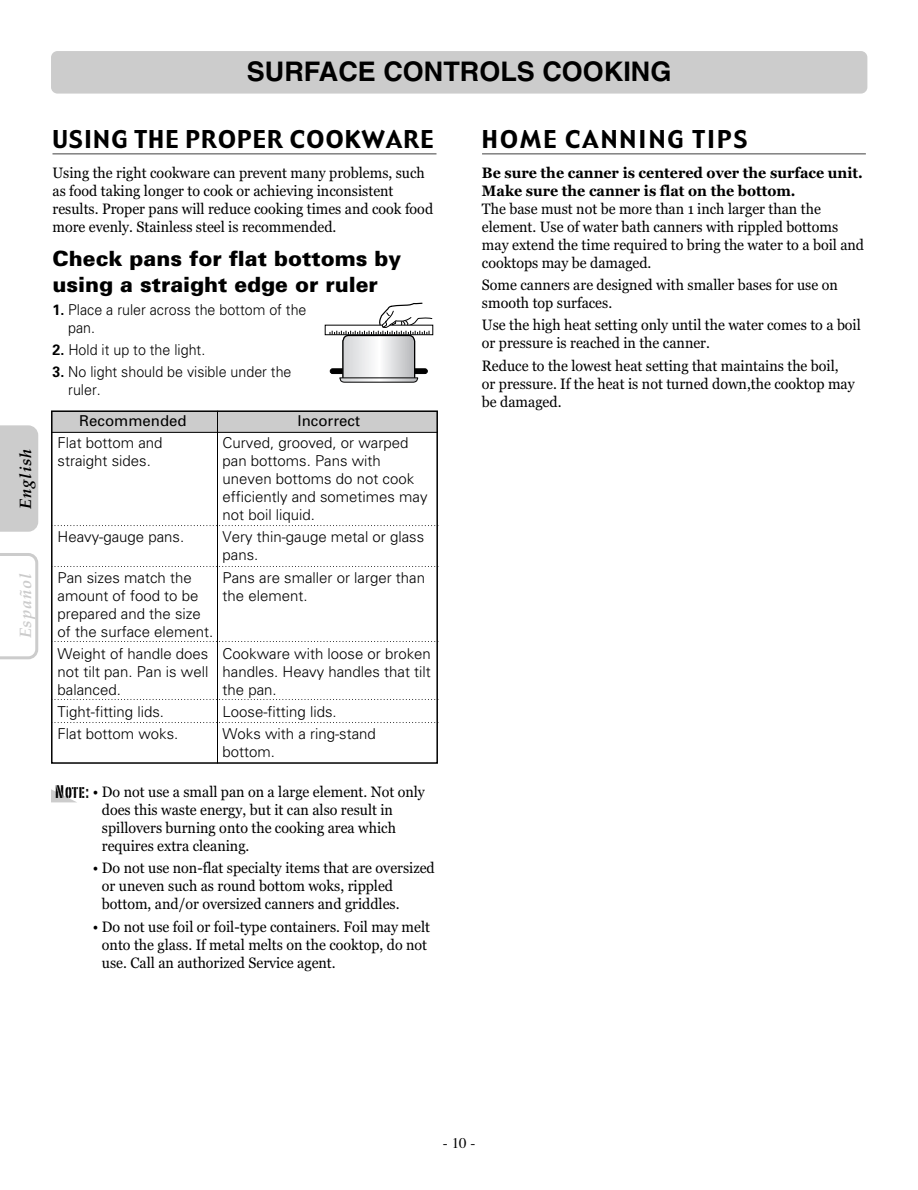
<style>
.page{position:relative;width:918px;height:1190px;background:#fff}
.page>*{position:absolute;margin:0;border:0;box-sizing:border-box;transform-origin:0 0}
.t1{font:700 27px "Helvetica";color:#000}
.t2{font:24px "Gadget";letter-spacing:.05em;color:#000}
.t3{font:24px "Gadget";letter-spacing:.09em;color:#000}
.t4{font:900 21px/25.2px "Univers";color:#000}
.t5{font:18px "Portago ITCTT";color:#000}
.t6{font:italic 700 16.5px "Palatino";letter-spacing:.05em;color:#000}
.t7{font:italic 700 16.5px "Palatino";letter-spacing:.05em;color:#ccc}
.t8{font:15px/18px "Georgia";color:#000;scale:.95 1}
.t9{font:300 15px/18px "Univers";color:#000}
.t10{font:300 15px/18px "Univers";color:#000;scale:.95 1}
.t11{font:700 15px/18px "Georgia";color:#000;scale:.95 1}
.t12{font:15px "Univers";color:#000}
.t13{font:15px "Times";color:#000}
.s1{font-weight:700}
</style>
<div class="page">
<div style="left:0;top:425px;width:38px;height:106px;background:#ccc"></div>
<svg style="left:0;top:553px;width:38px;height:106px"></svg>
<div style="left:53px;top:53px;width:813px;height:39px;background:#ccc;border-radius:5px"></div>
<div style="left:51px;top:51px;width:816px;height:43px;border:4px solid #ccc;border-radius:5px"></div>
<hr style="left:482px;top:153px;width:384px;height:1px;background:#808080">
<hr style="left:52px;top:153px;width:384px;height:1px;background:#808080">
<div style="left:325px;top:325px;width:108px;height:10px;background:#fff;border:1px solid #000"></div>
<svg style="left:329px;top:302px;width:104px;height:81px"></svg>
<svg style="left:51px;top:789px;width:25px;height:13px"></svg>
<div style="left:51px;top:411px;width:387px;height:21px;background:#ccc"></div>
<div style="left:51px;top:410px;width:387px;height:353px;border:2px solid #000"></div>
<hr style="left:51px;top:432px;width:387px;height:1px;background:#000">
<svg style="left:52px;top:566px;width:386px;height:1px"></svg>
<svg style="left:52px;top:641px;width:386px;height:1px"></svg>
<svg style="left:52px;top:699px;width:386px;height:1px"></svg>
<svg style="left:52px;top:722px;width:386px;height:1px"></svg>
<svg style="left:52px;top:525px;width:386px;height:1px"></svg>
<hr style="left:217px;top:411px;width:1px;height:352px;background:#000">
<h1 class="t1" style="left:247px;top:61px;width:426px">SURFACE CONTROLS COOKING</h1>
<p class="t6" style="left:19px;top:508px;width:61px;rotate:-90deg">English</p>
<p class="t7" style="left:19px;top:638px;width:66px;rotate:-90deg">Español</p>
<h2 class="t2" style="left:53px;top:130px;width:382px">USING THE PROPER COOKWARE</h2>
<p class="t8" style="left:53px;top:165px;width:402px">Using the right cookware can prevent many problems, such as food taking longer to cook or achieving inconsistent results. Proper pans will reduce cooking times and cook food more evenly. Stainless steel is recommended.</p>
<h3 class="t4" style="left:53px;top:248px;width:350px">Check pans for flat bottoms by using a straight edge or ruler</h3>
<p class="t10" style="left:68px;top:302px;width:252px;text-indent:-16px"><span class="s1">1.</span> Place a ruler across the bottom of the pan.</p>
<p class="t10" style="left:53px;top:342px;width:162px"><span class="s1">2.</span> Hold it up to the light.</p>
<p class="t10" style="left:68px;top:364px;width:237px;text-indent:-16px"><span class="s1">3.</span> No light should be visible under the ruler.</p>
<p class="t12" style="left:79px;top:415px;width:109px">Recommended</p>
<p class="t12" style="left:298px;top:415px;width:64px">Incorrect</p>
<p class="t9" style="left:58px;top:435px;width:107px">Flat bottom and straight sides.</p>
<p class="t9" style="left:223px;top:435px;width:206px">Curved, grooved, or warped pan bottoms. Pans with uneven bottoms do not cook efficiently and sometimes may not boil liquid.</p>
<p class="t9" style="left:223px;top:529px;width:203px">Very thin-gauge metal or glass pans.</p>
<p class="t9" style="left:223px;top:569px;width:204px">Pans are smaller or larger than the element.</p>
<p class="t9" style="left:58px;top:529px;width:128px">Heavy-gauge pans.</p>
<p class="t9" style="left:58px;top:569px;width:157px">Pan sizes match the amount of food to be prepared and the size of the surface element.</p>
<p class="t9" style="left:58px;top:646px;width:152px;text-align:justify">Weight of handle does not tilt pan. Pan is well balanced.</p>
<p class="t9" style="left:58px;top:702px;width:122px;line-height:22.2px">Tight-fitting lids.<br>Flat bottom woks.</p>
<p class="t9" style="left:223px;top:646px;width:210px;text-align:justify">Cookware with loose or broken handles. Heavy handles that tilt the pan.</p>
<p class="t9" style="left:223px;top:702px;width:155px;line-height:22.2px">Loose-fitting lids.<br>Woks with a ring-stand</p>
<p class="t9" style="left:223px;top:744px;width:54px">bottom.</p>
<p class="t5" style="left:55px;top:781px;width:35px">Note:</p>
<p class="t8" style="left:102px;top:784px;width:342px;text-indent:-9px">• Do not use a small pan on a large element. Not only does this waste energy, but it can also result in spillovers burning onto the cooking area which requires extra cleaning.</p>
<p class="t8" style="left:102px;top:860px;width:352px;text-indent:-9px">• Do not use non-flat specialty items that are oversized or uneven such as round bottom woks, rippled bottom, and/or oversized canners and griddles.</p>
<p class="t8" style="left:102px;top:918px;width:347px;text-indent:-9px">• Do not use foil or foil-type containers. Foil may melt onto the glass. If metal melts on the cooktop, do not use. Call an authorized Service agent.</p>
<h2 class="t3" style="left:482px;top:130px;width:267px">HOME CANNING TIPS</h2>
<p class="t11" style="left:482px;top:165px;width:402px">Be sure the canner is centered over the surface unit.<br>Make sure the canner is flat on the bottom.</p>
<p class="t8" style="left:482px;top:201px;width:404px">The base must not be more than 1 inch larger than the element. Use of water bath canners with rippled bottoms may extend the time required to bring the water to a boil and cooktops may be damaged.</p>
<p class="t8" style="left:482px;top:277px;width:376px">Some canners are designed with smaller bases for use on smooth top surfaces.</p>
<p class="t8" style="left:482px;top:317px;width:400px">Use the high heat setting only until the water comes to a boil or pressure is reached in the canner.</p>
<p class="t8" style="left:482px;top:357px;width:394px">Reduce to the lowest heat setting that maintains the boil, or pressure. If the heat is not turned down,the cooktop may be damaged.</p>
<p class="t13" style="left:443px;top:1137px;width:34px">- 10 -</p>
</div>
